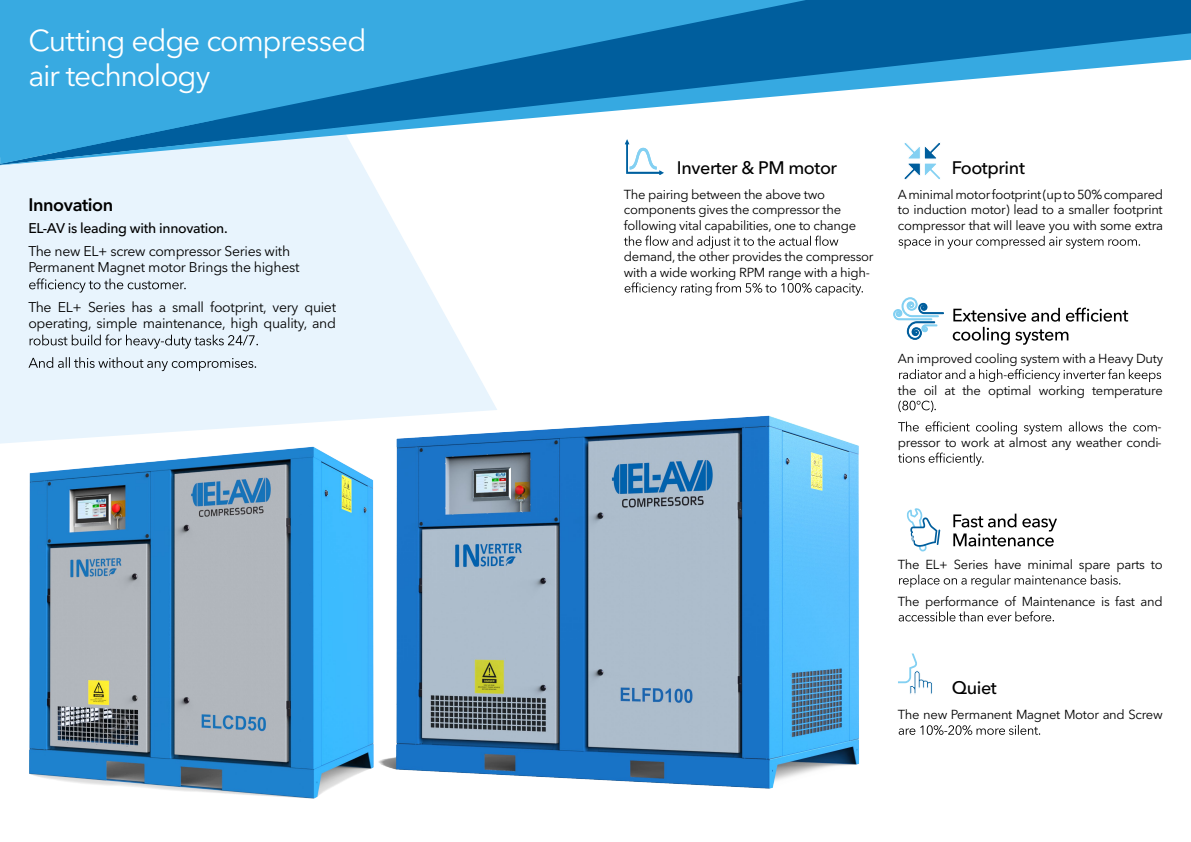
<style>
.page{position:relative;width:1191px;height:842px;background:#fff}
.page>*{position:absolute;margin:0;border:0;box-sizing:border-box;transform-origin:0 0}
.t1{font:30px/35px "Avenir Next Cyr";letter-spacing:-.035em;color:#fff}
.t2{font:500 18px "Avenir Next Cyr";letter-spacing:-.02em;color:#000}
.t3{font:600 18px "Avenir Next Cyr";letter-spacing:-.02em;color:#000}
.t4{font:14px/16.8px "Avenir Next Cyr";letter-spacing:-.02em;color:#000}
.t5{font:500 14px "Avenir Next Cyr";letter-spacing:-.02em;color:#000}
.t6{font:13px/15.6px "Avenir Next Cyr";letter-spacing:-.02em;color:#000}
</style>
<div class="page">
<img style="left:29px;top:415px;width:831px;height:384px">
<svg style="left:0;top:165px;width:497px;height:279px;fill:#e8f4fd"></svg>
<svg style="left:0;top:0;width:1191px;height:33px;background:#228cc6"></svg>
<svg style="left:0;top:33px;width:1191px;height:132px"></svg>
<svg style="left:29px;top:278px;width:157px;height:15px;background:#c6d0d8"></svg>
<svg style="left:30px;top:334px;width:228px;height:15px;background:#c5cfd7"></svg>
<svg style="left:28px;top:357px;width:228px;height:14px;background:#c4ced5"></svg>
<svg style="left:899px;top:575px;width:221px;height:13px"></svg>
<svg style="left:898px;top:611px;width:156px;height:10px"></svg>
<svg style="left:907px;top:508px;width:33px;height:43px"></svg>
<svg style="left:899px;top:369px;width:262px;height:13px"></svg>
<svg style="left:898px;top:401px;width:38px;height:11px"></svg>
<svg style="left:898px;top:421px;width:258px;height:13px"></svg>
<svg style="left:898px;top:453px;width:85px;height:13px"></svg>
<svg style="left:893px;top:297px;width:50px;height:43px"></svg>
<svg style="left:898px;top:236px;width:242px;height:13px"></svg>
<svg style="left:902px;top:142px;width:40px;height:38px"></svg>
<svg style="left:898px;top:725px;width:142px;height:10px"></svg>
<svg style="left:898px;top:653px;width:34px;height:41px"></svg>
<svg style="left:624px;top:236px;width:214px;height:13px"></svg>
<svg style="left:624px;top:282px;width:239px;height:14px"></svg>
<svg style="left:625px;top:139px;width:39px;height:36px"></svg>
<svg style="left:952px;top:308px;width:176px;height:37px"></svg>
<svg style="left:953px;top:514px;width:104px;height:32px"></svg>
<h1 class="t1" style="left:28px;top:23px;width:340px">Cutting edge compressed air technology</h1>
<h2 class="t3" style="left:28px;top:193px;width:86px">Innovation</h2>
<p class="t5" style="left:28px;top:220px;width:201px">EL-AV is leading with innovation.</p>
<p class="t4" style="left:28px;top:242px;width:272px">The new EL+ screw compressor Series with<br>Permanent Magnet motor Brings the highest</p>
<p class="t4" style="left:28px;top:298px;width:309px">The EL+ Series has a small footprint, very quiet operating, simple maintenance, high quality, and</p>
<h2 class="t2" style="left:677px;top:157px;width:162px">Inverter &amp; PM motor</h2>
<p class="t6" style="left:624px;top:186px;width:234px">The pairing between the above two components gives the compressor the following vital capabilities, one to change</p>
<p class="t6" style="left:624px;top:249px;width:251px">demand, the other provides the compressor with a wide working RPM range with a high-</p>
<h2 class="t2" style="left:951px;top:157px;width:75px">Footprint</h2>
<p class="t6" style="left:898px;top:186px;width:267px;text-align:justify">A minimal motor footprint (up to 50% compared to induction motor) lead to a smaller footprint compressor that will leave you with some extra</p>
<p class="t6" style="left:898px;top:351px;width:267px">An improved cooling system with a Heavy Duty</p>
<p class="t6" style="left:898px;top:382px;width:266px">the oil at the optimal working temperature</p>
<p class="t6" style="left:898px;top:419px;width:265px;text-align:right">-<br>pressor to work at almost any weather condi-</p>
<p class="t6" style="left:898px;top:556px;width:266px">The EL+ Series have minimal spare parts to</p>
<p class="t6" style="left:898px;top:593px;width:266px">The performance of Maintenance is fast and</p>
<h2 class="t2" style="left:951px;top:677px;width:46px">Quiet</h2>
<p class="t6" style="left:898px;top:707px;width:266px">The new Permanent Magnet Motor and Screw</p>
</div>
